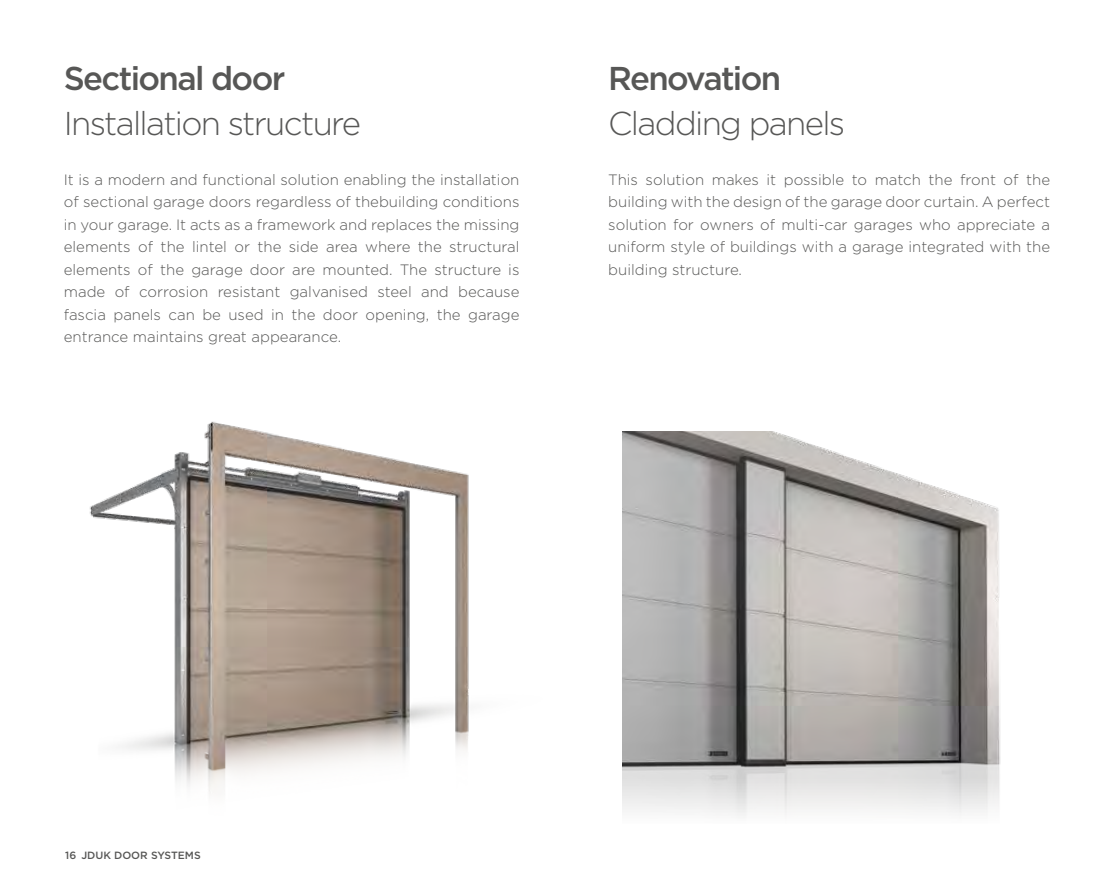
<style>
.page{position:relative;width:1114px;height:893px;background:#fff}
.page>*{position:absolute;margin:0;border:0;box-sizing:border-box;transform-origin:0 0}
.t1{font:300 33px "Gotham";letter-spacing:-.05em;color:#575756}
.t2{font:500 33px "Gotham";letter-spacing:-.05em;color:#575756}
.t3{font:300 15px/22.5px "Gotham";color:#575756;text-align:justify}
.t4{font:500 10.5px "Gotham";color:#575756}
</style>
<div class="page">
<img style="left:623px;top:431px;width:378px;height:385px">
<img style="left:89px;top:421px;width:380px;height:373px">
<h1 class="t2" style="left:64px;top:57px;width:223px">Sectional door</h1>
<h1 class="t1" style="left:64px;top:106px;width:299px">Installation structure</h1>
<p class="t3" style="left:64px;top:168px;width:457px">It is a modern and functional solution enabling the installation of sectional garage doors regardless of thebuilding conditions in your garage. It acts as a framework and replaces the missing elements of the lintel or the side area where the structural elements of the garage door are mounted. The structure is made of corrosion resistant galvanised steel and because fascia panels can be used in the door opening, the garage entrance maintains great appearance.</p>
<h1 class="t2" style="left:608px;top:57px;width:174px">Renovation</h1>
<h1 class="t1" style="left:608px;top:106px;width:238px">Cladding panels</h1>
<p class="t3" style="left:608px;top:168px;width:443px">This solution makes it possible to match the front of the building with the design of the garage door curtain. A perfect solution for owners of multi-car garages who appreciate a uniform style of buildings with a garage integrated with the building structure.</p>
<p class="t4" style="left:65px;top:848px;width:137px">16 JDUK DOOR SYSTEMS</p>
</div>
